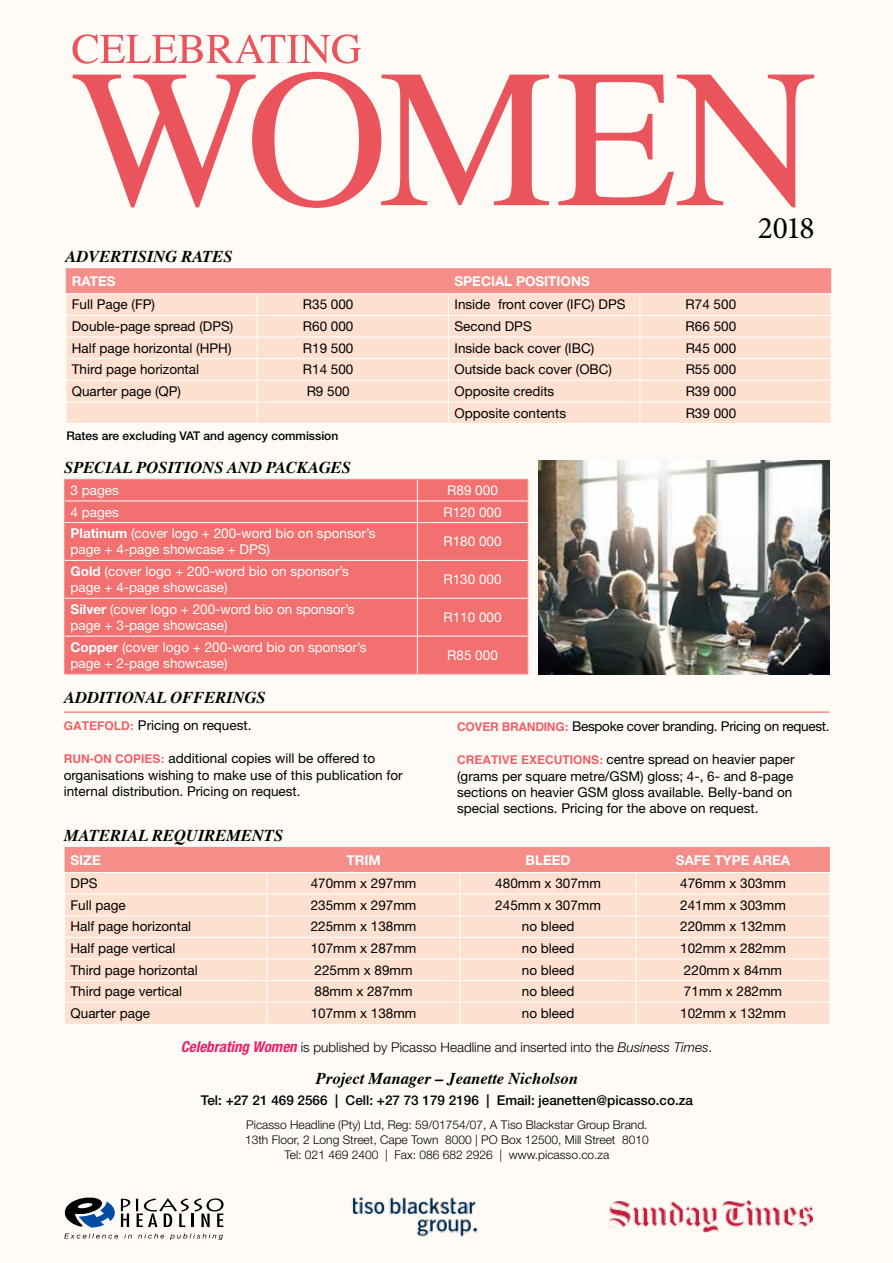
<style>
.page{position:relative;width:893px;height:1263px;background:#fff}
.page>*{position:absolute;margin:0;border:0;box-sizing:border-box;transform-origin:0 0}
.t1{font:31.5px "Minion Pro";color:#000}
.t2{font:italic 700 16.5px "Times";color:#000}
.t3{font:13.5px/16.2px "Helvetica Neue LT Std";color:#000}
.t4{font:13.5px/16.2px "Helvetica Neue LT Std";color:#fff}
.t5{font:300 13.5px "Helvetica Neue LT Std";color:#000}
.t6{font:500 13.5px "Helvetica Neue LT Std";color:#000}
.t7{font:13.5px "Helvetica Neue LT Std";letter-spacing:-.02em;color:#000}
.t8{font:700 13.5px "Helvetica Neue LT Std";color:#fff}
.t9{font:300 12px/15px "Helvetica Neue LT Std";color:#000;text-align:center}
.t10{font:500 12px "Helvetica Neue LT Std";color:#000}
.s1{font-weight:700}
.s2{font-family:"Helvetica";font-weight:700;font-size:12px;color:#f15e64}
.s3{font-weight:700;font-style:italic;font-stretch:condensed;font-size:15px;color:#ed1f63}
.s4{font-style:italic}
</style>
<div class="page">
<svg style="left:65px;top:268px;width:767px;height:155px;background:#fbd4c6"></svg>
<svg style="left:64px;top:847px;width:766px;height:177px;background:#fbd5c7"></svg>
<svg style="left:64px;top:1197px;width:51px;height:30px"></svg>
<svg style="left:121px;top:1199px;width:9px;height:28px"></svg>
<svg style="left:136px;top:1198px;width:88px;height:29px"></svg>
<svg style="left:64px;top:1233px;width:54px;height:5px"></svg>
<svg style="left:124px;top:1233px;width:8px;height:5px"></svg>
<svg style="left:138px;top:1233px;width:26px;height:5px"></svg>
<svg style="left:170px;top:1233px;width:53px;height:7px"></svg>
<div style="left:65px;top:480px;width:462px;height:193px;background:#f2706f"></div>
<svg style="left:417px;top:480px;width:1px;height:42px"></svg>
<hr style="left:417px;top:523px;width:1px;height:37px;background:#fff">
<hr style="left:417px;top:561px;width:1px;height:37px;background:#fff">
<hr style="left:417px;top:599px;width:1px;height:37px;background:#fff">
<hr style="left:417px;top:636px;width:1px;height:37px;background:#fff">
<hr style="left:64px;top:479px;width:353px;height:1px;background:#f58e88">
<hr style="left:417px;top:479px;width:111px;height:1px;background:#f58e88">
<svg style="left:64px;top:480px;width:1px;height:43px"></svg>
<svg style="left:527px;top:480px;width:1px;height:43px"></svg>
<hr style="left:64px;top:523px;width:1px;height:37px;background:#f58e88">
<hr style="left:527px;top:523px;width:1px;height:37px;background:#f58e88">
<hr style="left:64px;top:560px;width:1px;height:38px;background:#f58e88">
<hr style="left:527px;top:560px;width:1px;height:38px;background:#f58e88">
<hr style="left:64px;top:598px;width:1px;height:38px;background:#f58e88">
<hr style="left:527px;top:598px;width:1px;height:38px;background:#f58e88">
<hr style="left:64px;top:636px;width:1px;height:37px;background:#f58e88">
<hr style="left:527px;top:636px;width:1px;height:37px;background:#f58e88">
<hr style="left:64px;top:673px;width:353px;height:1px;background:#f58e88">
<hr style="left:417px;top:673px;width:111px;height:1px;background:#f58e88">
<hr style="left:65px;top:501px;width:352px;height:1px;background:#fff">
<hr style="left:417px;top:501px;width:110px;height:1px;background:#fff">
<hr style="left:65px;top:522px;width:352px;height:1px;background:#fff">
<hr style="left:417px;top:522px;width:110px;height:1px;background:#fff">
<hr style="left:65px;top:560px;width:352px;height:1px;background:#fff">
<hr style="left:417px;top:560px;width:110px;height:1px;background:#fff">
<hr style="left:65px;top:598px;width:352px;height:1px;background:#fff">
<hr style="left:417px;top:598px;width:110px;height:1px;background:#fff">
<hr style="left:65px;top:636px;width:352px;height:1px;background:#fff">
<hr style="left:417px;top:636px;width:110px;height:1px;background:#fff">
<img style="left:608px;top:1200px;width:204px;height:32px">
<hr style="left:64px;top:711px;width:765px;height:2px;background:#f58e88">
<svg style="left:73px;top:72px;width:476px;height:136px"></svg>
<svg style="left:558px;top:75px;width:256px;height:132px"></svg>
<svg style="left:72px;top:34px;width:289px;height:30px"></svg>
<img style="left:539px;top:460px;width:291px;height:215px">
<img style="left:351px;top:1174px;width:146px;height:63px">
<p class="t2" style="left:65px;top:241px;width:169px">ADVERTISING RATES</p>
<p class="t8" style="left:72px;top:273px;width:45px">RATES</p>
<p class="t8" style="left:454px;top:273px;width:137px">SPECIAL POSITIONS</p>
<p class="t3" style="left:72px;top:296px;width:85px">Full Page (FP)</p>
<p class="t3" style="left:303px;top:296px;width:52px">R35 000</p>
<p class="t3" style="left:454px;top:296px;width:173px">Inside front cover (IFC) DPS</p>
<p class="t3" style="left:686px;top:296px;width:52px">R74 500</p>
<p class="t3" style="left:72px;top:318px;width:163px">Double-page spread (DPS)</p>
<p class="t3" style="left:303px;top:318px;width:52px">R60 000</p>
<p class="t3" style="left:454px;top:318px;width:79px">Second DPS</p>
<p class="t3" style="left:686px;top:318px;width:52px">R66 500</p>
<p class="t3" style="left:72px;top:340px;width:161px">Half page horizontal (HPH)</p>
<p class="t3" style="left:303px;top:340px;width:52px">R19 500</p>
<p class="t3" style="left:454px;top:340px;width:141px">Inside back cover (IBC)</p>
<p class="t3" style="left:686px;top:340px;width:52px">R45 000</p>
<p class="t3" style="left:72px;top:361px;width:129px">Third page horizontal</p>
<p class="t3" style="left:303px;top:361px;width:52px">R14 500</p>
<p class="t3" style="left:455px;top:361px;width:159px">Outside back cover (OBC)</p>
<p class="t3" style="left:686px;top:361px;width:52px">R55 000</p>
<p class="t3" style="left:72px;top:383px;width:111px">Quarter page (QP)</p>
<p class="t3" style="left:307px;top:383px;width:45px">R9 500</p>
<p class="t3" style="left:455px;top:383px;width:101px">Opposite credits</p>
<p class="t3" style="left:686px;top:383px;width:52px">R39 000</p>
<p class="t3" style="left:455px;top:404px;width:113px">Opposite contents</p>
<p class="t3" style="left:686px;top:404px;width:52px">R39 000</p>
<p class="t10" style="left:66px;top:429px;width:273px">Rates are excluding VAT and agency commission</p>
<h1 class="t1" style="left:758px;top:206px;width:58px">2018</h1>
<p class="t2" style="left:64px;top:452px;width:288px">SPECIAL POSITIONS AND PACKAGES</p>
<p class="t4" style="left:71px;top:482px;width:50px">3 pages</p>
<p class="t4" style="left:447px;top:482px;width:52px">R89 000</p>
<p class="t4" style="left:71px;top:503px;width:50px">4 pages</p>
<p class="t4" style="left:444px;top:503px;width:60px">R120 000</p>
<p class="t4" style="left:71px;top:525px;width:306px"><span class="s1">Platinum</span> (cover logo + 200-word bio on sponsor’s page + 4-page showcase + DPS)</p>
<p class="t4" style="left:444px;top:533px;width:60px">R180 000</p>
<p class="t4" style="left:71px;top:563px;width:280px"><span class="s1">Gold</span> (cover logo + 200-word bio on sponsor’s page + 4-page showcase)</p>
<p class="t4" style="left:444px;top:571px;width:60px">R130 000</p>
<p class="t4" style="left:71px;top:601px;width:285px"><span class="s1">Silver</span> (cover logo + 200-word bio on sponsor’s page + 3-page showcase)</p>
<p class="t4" style="left:444px;top:609px;width:60px">R110 000</p>
<p class="t4" style="left:71px;top:639px;width:297px"><span class="s1">Copper</span> (cover logo + 200-word bio on sponsor’s page + 2-page showcase)</p>
<p class="t4" style="left:447px;top:647px;width:52px">R85 000</p>
<p class="t2" style="left:64px;top:682px;width:203px">ADDITIONAL OFFERINGS</p>
<p class="t3" style="left:64px;top:717px;width:189px"><span class="s2">GATEFOLD:</span> Pricing on request.</p>
<p class="t3" style="left:64px;top:750px;width:340px"><span class="s2">RUN-ON COPIES:</span> additional copies will be offered to organisations wishing to make use of this publication for internal distribution. Pricing on request.</p>
<p class="t7" style="left:457px;top:719px;width:374px"><span class="s2">COVER BRANDING:</span> Bespoke cover branding. Pricing on request.</p>
<p class="t3" style="left:457px;top:751px;width:339px"><span class="s2">CREATIVE EXECUTIONS:</span> centre spread on heavier paper (grams per square metre/GSM) gloss; 4-, 6- and 8-page sections on heavier GSM gloss available. Belly-band on special sections. Pricing for the above on request.</p>
<p class="t2" style="left:64px;top:820px;width:220px">MATERIAL REQUIREMENTS</p>
<p class="t8" style="left:71px;top:851px;width:32px">SIZE</p>
<p class="t8" style="left:346px;top:851px;width:36px">TRIM</p>
<p class="t8" style="left:526px;top:851px;width:47px">BLEED</p>
<p class="t8" style="left:676px;top:851px;width:116px">SAFE TYPE AREA</p>
<p class="t3" style="left:71px;top:875px;width:28px">DPS</p>
<p class="t3" style="left:311px;top:875px;width:107px">470mm x 297mm</p>
<p class="t3" style="left:495px;top:875px;width:107px">480mm x 307mm</p>
<p class="t3" style="left:680px;top:875px;width:107px">476mm x 303mm</p>
<p class="t3" style="left:71px;top:897px;width:57px">Full page</p>
<p class="t3" style="left:311px;top:897px;width:107px">235mm x 297mm</p>
<p class="t3" style="left:495px;top:897px;width:107px">245mm x 307mm</p>
<p class="t3" style="left:680px;top:897px;width:107px">241mm x 303mm</p>
<p class="t3" style="left:71px;top:918px;width:122px">Half page horizontal</p>
<p class="t3" style="left:311px;top:918px;width:107px">225mm x 138mm</p>
<p class="t3" style="left:522px;top:918px;width:54px">no bleed</p>
<p class="t3" style="left:680px;top:918px;width:107px">220mm x 132mm</p>
<p class="t3" style="left:71px;top:940px;width:106px">Half page vertical</p>
<p class="t3" style="left:311px;top:940px;width:107px">107mm x 287mm</p>
<p class="t3" style="left:522px;top:940px;width:54px">no bleed</p>
<p class="t3" style="left:680px;top:940px;width:107px">102mm x 282mm</p>
<p class="t3" style="left:71px;top:961px;width:129px">Third page horizontal</p>
<p class="t3" style="left:315px;top:961px;width:100px">225mm x 89mm</p>
<p class="t3" style="left:522px;top:961px;width:54px">no bleed</p>
<p class="t3" style="left:684px;top:961px;width:100px">220mm x 84mm</p>
<p class="t3" style="left:71px;top:983px;width:113px">Third page vertical</p>
<p class="t3" style="left:315px;top:983px;width:100px">88mm x 287mm</p>
<p class="t3" style="left:522px;top:983px;width:54px">no bleed</p>
<p class="t3" style="left:684px;top:983px;width:100px">71mm x 282mm</p>
<p class="t3" style="left:71px;top:1005px;width:81px">Quarter page</p>
<p class="t3" style="left:311px;top:1005px;width:107px">107mm x 138mm</p>
<p class="t3" style="left:522px;top:1005px;width:54px">no bleed</p>
<p class="t3" style="left:680px;top:1005px;width:107px">102mm x 132mm</p>
<p class="t5" style="left:181px;top:1039px;width:533px"><span class="s3">Celebrating Women</span> is published by Picasso Headline and inserted into the <span class="s4">Business Times</span>.</p>
<p class="t2" style="left:316px;top:1063px;width:264px">Project Manager – Jeanette Nicholson</p>
<p class="t6" style="left:201px;top:1092px;width:494px">Tel: +27 21 469 2566 | Cell: +27 73 179 2196 | Email: jeanetten@picasso.co.za</p>
<p class="t9" style="left:245px;top:1116px;width:405px">Picasso Headline (Pty) Ltd, Reg: 59/01754/07, A Tiso Blackstar Group Brand.<br>13th Floor, 2 Long Street, Cape Town 8000 | PO Box 12500, Mill Street 8010<br>Tel: 021 469 2400 | Fax: 086 682 2926 | www.picasso.co.za</p>
</div>
